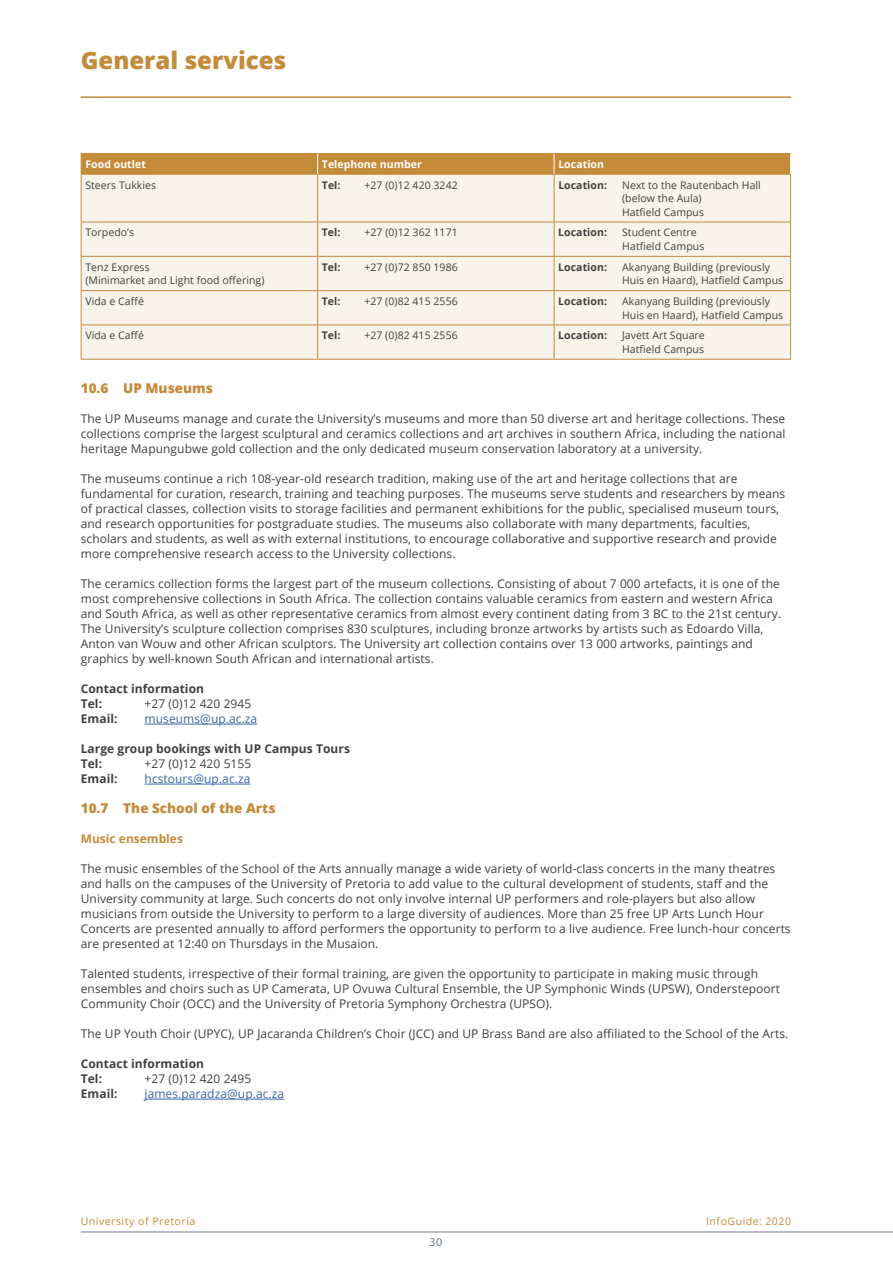
<style>
.page{position:relative;width:893px;height:1263px;background:#fff}
.page>*{position:absolute;margin:0;border:0;box-sizing:border-box;transform-origin:0 0}
.t1{font:800 24px "Open Sans";color:#c48b3a}
.t2{font:800 13.5px "Open Sans";color:#c48b3a}
.t3{font:12px/15px "Open Sans";letter-spacing:.005em;color:#414042}
.t4{font:700 12px/15px "Open Sans";letter-spacing:.005em;color:#414042}
.t5{font:12px "Open Sans";letter-spacing:.005em;color:#3a68a5}
.t6{font:700 12px "Open Sans";color:#c48b3a}
.t7{font:12px "Myriad Pro";color:#72808a}
.t8{font:10.5px/13.5px "Open Sans";letter-spacing:.005em;color:#414042}
.t9{font:700 10.5px "Open Sans";letter-spacing:.005em;color:#414042}
.t10{font:10.5px "Open Sans";letter-spacing:.05em;color:#c48b3a}
.t11{font:700 10.5px "Open Sans";letter-spacing:.005em;color:#fff}
</style>
<div class="page">
<hr style="left:81px;top:1231px;width:812px;height:1px;background:#72808a">
<hr style="left:81px;top:96px;width:710px;height:2px;background:#c48b3a">
<div style="left:82px;top:175px;width:708px;height:184px;background:#f9f4eb"></div>
<hr style="left:81px;top:174px;width:237px;height:1px;background:#c48b3a">
<hr style="left:81px;top:175px;width:1px;height:47px;background:#c48b3a">
<hr style="left:318px;top:174px;width:236px;height:1px;background:#c48b3a">
<hr style="left:317px;top:175px;width:1px;height:47px;background:#c48b3a">
<hr style="left:554px;top:174px;width:237px;height:1px;background:#c48b3a">
<hr style="left:554px;top:175px;width:1px;height:47px;background:#c48b3a">
<hr style="left:790px;top:175px;width:1px;height:47px;background:#c48b3a">
<hr style="left:81px;top:222px;width:237px;height:1px;background:#c48b3a">
<hr style="left:81px;top:222px;width:1px;height:34px;background:#c48b3a">
<hr style="left:318px;top:222px;width:236px;height:1px;background:#c48b3a">
<hr style="left:317px;top:222px;width:1px;height:34px;background:#c48b3a">
<hr style="left:554px;top:222px;width:237px;height:1px;background:#c48b3a">
<hr style="left:554px;top:222px;width:1px;height:34px;background:#c48b3a">
<hr style="left:790px;top:222px;width:1px;height:34px;background:#c48b3a">
<hr style="left:81px;top:256px;width:237px;height:1px;background:#c48b3a">
<hr style="left:81px;top:257px;width:1px;height:33px;background:#c48b3a">
<hr style="left:318px;top:256px;width:236px;height:1px;background:#c48b3a">
<hr style="left:317px;top:257px;width:1px;height:33px;background:#c48b3a">
<hr style="left:554px;top:256px;width:237px;height:1px;background:#c48b3a">
<hr style="left:554px;top:257px;width:1px;height:33px;background:#c48b3a">
<hr style="left:790px;top:257px;width:1px;height:33px;background:#c48b3a">
<hr style="left:81px;top:290px;width:237px;height:1px;background:#c48b3a">
<hr style="left:81px;top:291px;width:1px;height:34px;background:#c48b3a">
<hr style="left:318px;top:290px;width:236px;height:1px;background:#c48b3a">
<hr style="left:317px;top:291px;width:1px;height:34px;background:#c48b3a">
<hr style="left:554px;top:290px;width:237px;height:1px;background:#c48b3a">
<hr style="left:554px;top:291px;width:1px;height:34px;background:#c48b3a">
<hr style="left:790px;top:291px;width:1px;height:34px;background:#c48b3a">
<hr style="left:81px;top:325px;width:237px;height:1px;background:#c48b3a">
<hr style="left:81px;top:325px;width:1px;height:34px;background:#c48b3a">
<hr style="left:318px;top:325px;width:236px;height:1px;background:#c48b3a">
<hr style="left:317px;top:325px;width:1px;height:34px;background:#c48b3a">
<hr style="left:554px;top:325px;width:237px;height:1px;background:#c48b3a">
<hr style="left:554px;top:325px;width:1px;height:34px;background:#c48b3a">
<hr style="left:790px;top:325px;width:1px;height:34px;background:#c48b3a">
<hr style="left:81px;top:359px;width:237px;height:1px;background:#c48b3a">
<hr style="left:318px;top:359px;width:236px;height:1px;background:#c48b3a">
<hr style="left:554px;top:359px;width:237px;height:1px;background:#c48b3a">
<div style="left:81px;top:153px;width:710px;height:21px;background:#c48b3a"></div>
<hr style="left:145px;top:724px;width:112px;height:1px;background:#3a68a5">
<hr style="left:145px;top:784px;width:105px;height:1px;background:#3a68a5">
<hr style="left:145px;top:1099px;width:139px;height:1px;background:#3a68a5">
<h1 class="t1" style="left:81px;top:42px;width:207px">General services</h1>
<p class="t11" style="left:85px;top:157px;width:62px">Food outlet</p>
<p class="t11" style="left:322px;top:157px;width:102px">Telephone number</p>
<p class="t11" style="left:558px;top:157px;width:47px">Location</p>
<p class="t8" style="left:85px;top:178px;width:72px">Steers Tukkies</p>
<p class="t9" style="left:322px;top:177px;width:20px">Tel:</p>
<p class="t8" style="left:364px;top:178px;width:95px">+27 (0)12 420 3242</p>
<p class="t9" style="left:558px;top:177px;width:50px">Location:</p>
<p class="t8" style="left:622px;top:178px;width:140px">Next to the Rautenbach Hall (below the Aula)<br>Hatfield Campus</p>
<p class="t8" style="left:85px;top:226px;width:50px">Torpedo’s</p>
<p class="t9" style="left:322px;top:225px;width:20px">Tel:</p>
<p class="t8" style="left:364px;top:226px;width:95px">+27 (0)12 362 1171</p>
<p class="t9" style="left:558px;top:225px;width:50px">Location:</p>
<p class="t8" style="left:622px;top:226px;width:84px">Student Centre<br>Hatfield Campus</p>
<p class="t8" style="left:85px;top:260px;width:181px">Tenz Express<br>(Minimarket and Light food offering)</p>
<p class="t9" style="left:322px;top:260px;width:20px">Tel:</p>
<p class="t8" style="left:364px;top:260px;width:95px">+27 (0)72 850 1986</p>
<p class="t9" style="left:558px;top:260px;width:50px">Location:</p>
<p class="t8" style="left:622px;top:260px;width:163px">Akanyang Building (previously<br>Huis en Haard), Hatfield Campus</p>
<p class="t8" style="left:85px;top:294px;width:60px">Vida e Caffé</p>
<p class="t9" style="left:322px;top:294px;width:20px">Tel:</p>
<p class="t8" style="left:364px;top:294px;width:95px">+27 (0)82 415 2556</p>
<p class="t9" style="left:558px;top:294px;width:50px">Location:</p>
<p class="t8" style="left:622px;top:294px;width:163px">Akanyang Building (previously<br>Huis en Haard), Hatfield Campus</p>
<p class="t8" style="left:85px;top:328px;width:60px">Vida e Caffé</p>
<p class="t9" style="left:322px;top:328px;width:20px">Tel:</p>
<p class="t8" style="left:364px;top:328px;width:95px">+27 (0)82 415 2556</p>
<p class="t9" style="left:558px;top:328px;width:50px">Location:</p>
<p class="t8" style="left:622px;top:328px;width:84px">Javett Art Square<br>Hatfield Campus</p>
<p class="t2" style="left:81px;top:378px;width:134px">10.6 UP Museums</p>
<p class="t3" style="left:81px;top:411px;width:706px;text-align:justify">The UP Museums manage and curate the University’s museums and more than 50 diverse art and heritage collections. These collections comprise the largest sculptural and ceramics collections and art archives in southern Africa, including the national heritage Mapungubwe gold collection and the only dedicated museum conservation laboratory at a university.</p>
<p class="t3" style="left:81px;top:471px;width:706px">The museums continue a rich 108-year-old research tradition, making use of the art and heritage collections that are fundamental for curation, research, training and teaching purposes. The museums serve students and researchers by means of practical classes, collection visits to storage facilities and permanent exhibitions for the public, specialised museum tours, and research opportunities for postgraduate studies. The museums also collaborate with many departments, faculties, scholars and students, as well as with external institutions, to encourage collaborative and supportive research and provide more comprehensive research access to the University collections.</p>
<p class="t3" style="left:81px;top:576px;width:702px">The ceramics collection forms the largest part of the museum collections. Consisting of about 7 000 artefacts, it is one of the most comprehensive collections in South Africa. The collection contains valuable ceramics from eastern and western Africa and South Africa, as well as other representative ceramics from almost every continent dating from 3 BC to the 21st century.<br>The University’s sculpture collection comprises 830 sculptures, including bronze artworks by artists such as Edoardo Villa, Anton van Wouw and other African sculptors. The University art collection contains over 13 000 artworks, paintings and graphics by well-known South African and international artists.</p>
<p class="t4" style="left:81px;top:681px;width:125px">Contact information<br>Tel:</p>
<p class="t3" style="left:145px;top:696px;width:108px">+27 (0)12 420 2945</p>
<p class="t4" style="left:81px;top:711px;width:38px">Email:</p>
<p class="t5" style="left:145px;top:710px;width:114px">museums@up.ac.za</p>
<p class="t4" style="left:81px;top:741px;width:271px">Large group bookings with UP Campus Tours<br>Tel:</p>
<p class="t3" style="left:145px;top:756px;width:108px">+27 (0)12 420 5155</p>
<p class="t4" style="left:81px;top:771px;width:38px">Email:</p>
<p class="t5" style="left:145px;top:770px;width:107px">hcstours@up.ac.za</p>
<p class="t2" style="left:81px;top:798px;width:196px">10.7 The School of the Arts</p>
<p class="t6" style="left:81px;top:830px;width:104px">Music ensembles</p>
<p class="t3" style="left:81px;top:861px;width:711px">The music ensembles of the School of the Arts annually manage a wide variety of world-class concerts in the many theatres and halls on the campuses of the University of Pretoria to add value to the cultural development of students, staff and the University community at large. Such concerts do not only involve internal UP performers and role-players but also allow musicians from outside the University to perform to a large diversity of audiences. More than 25 free UP Arts Lunch Hour Concerts are presented annually to afford performers the opportunity to perform to a live audience. Free lunch-hour concerts are presented at 12:40 on Thursdays in the Musaion.</p>
<p class="t3" style="left:81px;top:966px;width:701px">Talented students, irrespective of their formal training, are given the opportunity to participate in making music through ensembles and choirs such as UP Camerata, UP Ovuwa Cultural Ensemble, the UP Symphonic Winds (UPSW), Onderstepoort<br>Community Choir (OCC) and the University of Pretoria Symphony Orchestra (UPSO).</p>
<p class="t3" style="left:81px;top:1026px;width:709px">The UP Youth Choir (UPYC), UP Jacaranda Children’s Choir (JCC) and UP Brass Band are also affiliated to the School of the Arts.</p>
<p class="t4" style="left:81px;top:1056px;width:125px">Contact information<br>Tel:</p>
<p class="t3" style="left:145px;top:1071px;width:108px">+27 (0)12 420 2495</p>
<p class="t4" style="left:81px;top:1086px;width:38px">Email:</p>
<p class="t5" style="left:145px;top:1085px;width:141px">james.paradza@up.ac.za</p>
<p class="t10" style="left:81px;top:1214px;width:116px">University of Pretoria</p>
<p class="t10" style="left:706px;top:1214px;width:86px">InfoGuide: 2020</p>
<p class="t7" style="left:429px;top:1235px;width:14px">30</p>
</div>
